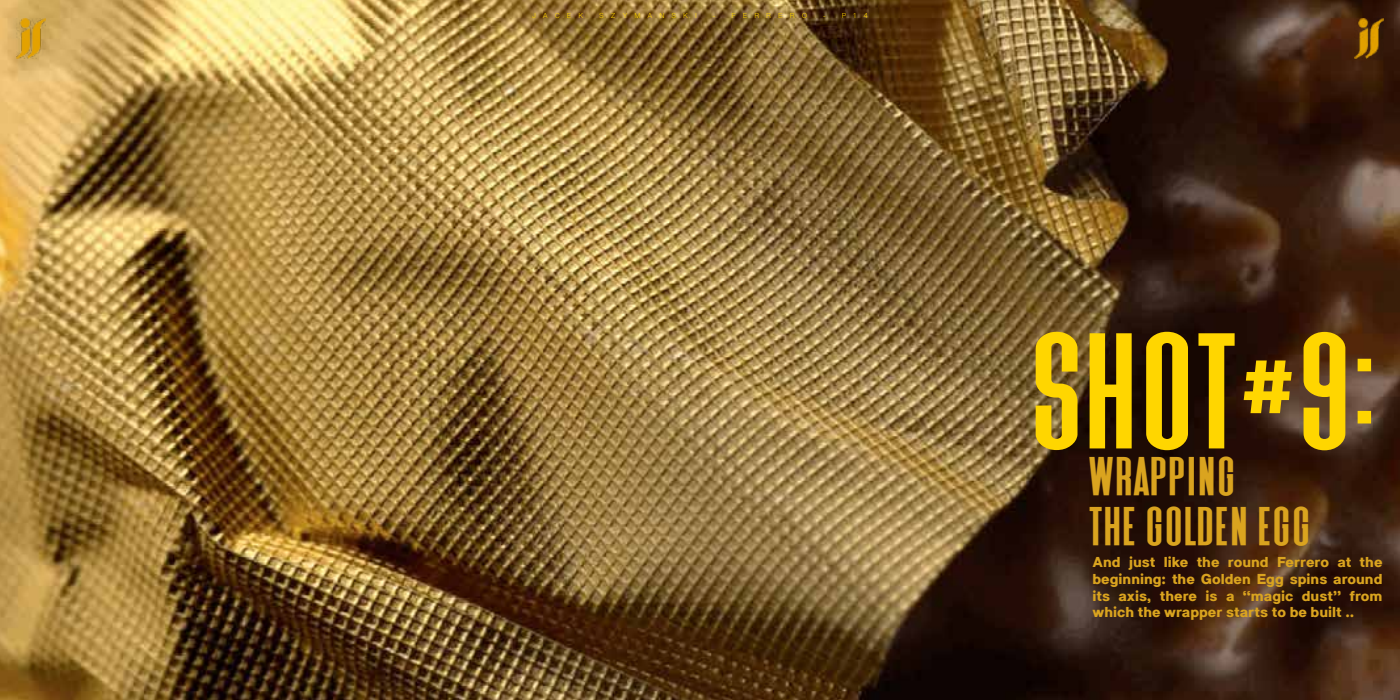
<style>
.page{position:relative;width:1400px;height:700px;background:#fff}
.page>*{position:absolute;margin:0;border:0;box-sizing:border-box;transform-origin:0 0}
.t1{font:126px "Triester Sans";color:#ffd600}
.t2{font:42px/50.4px "Triester Sans";color:#daa41f}
.t3{font:800 14px/16.8px "Sublima";color:#daa41f;text-align:justify}
.t4{font:300 7px "Sublima";letter-spacing:1em;color:#ffd600}
</style>
<div class="page">
<img style="left:0;top:0;width:1400px;height:700px">
<img style="left:1354px;top:18px;width:29px;height:41px">
<img style="left:17px;top:18px;width:29px;height:41px">
<p class="t4" style="left:532px;top:9px;width:53px">JACEK</p>
<p class="t4" style="left:599px;top:9px;width:99px">SZYMANSKI</p>
<p class="t4" style="left:713px;top:9px;width:96px">- FERRERO</p>
<p class="t4" style="left:823px;top:9px;width:46px">- P14</p>
<h1 class="t1" style="left:1029px;top:325px;width:348px">SHOT#9:</h1>
<h2 class="t2" style="left:1088px;top:452px;width:224px">WRAPPING<br>THE GOLDEN EGG</h2>
<p class="t3" style="left:1093px;top:554px;width:292px">And just like the round Ferrero at the beginning: the Golden Egg spins around its axis, there is a “magic dust” from which the wrapper starts to be built ..</p>
</div>
